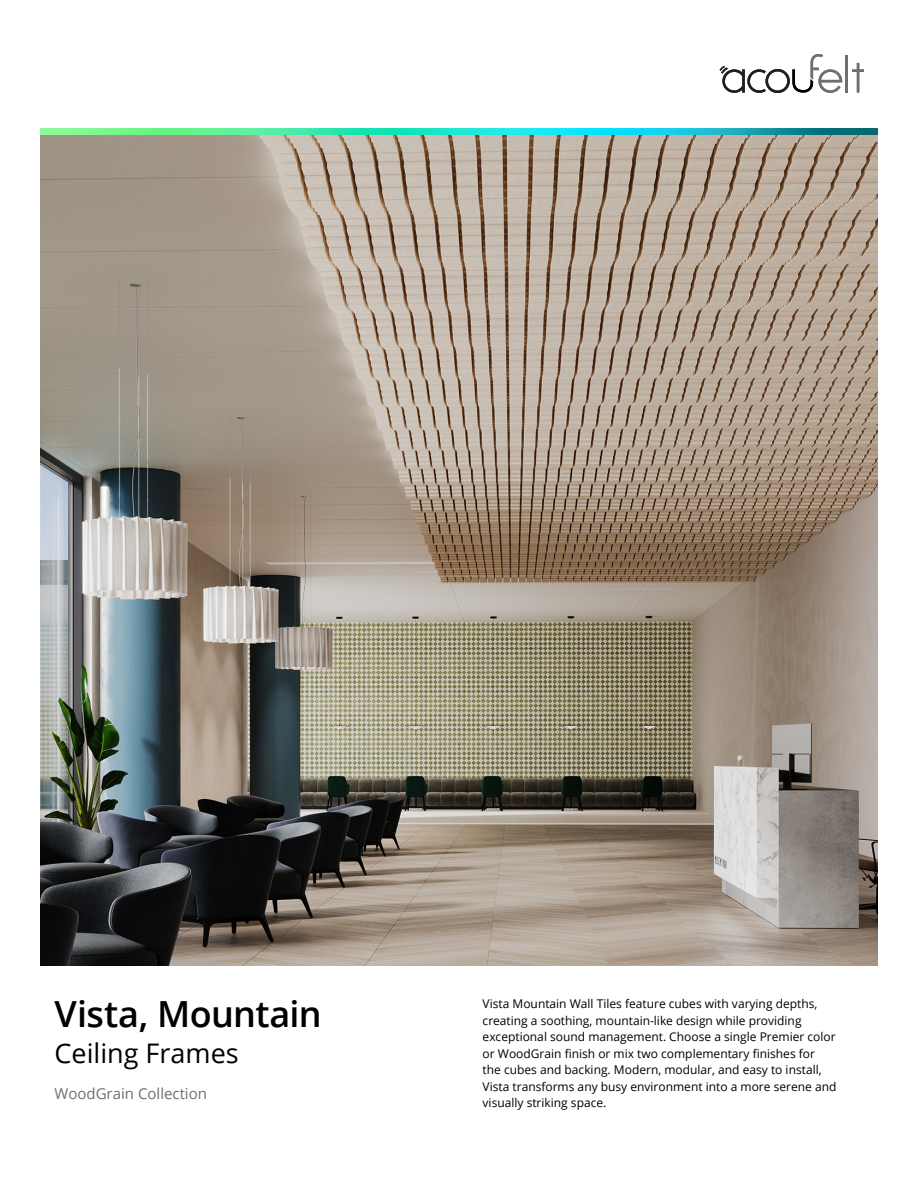
<style>
.page{position:relative;width:918px;height:1188px;background:#fff}
.page>*{position:absolute;margin:0;border:0;box-sizing:border-box;transform-origin:0 0}
.t1{font:600 36px "Open Sans";letter-spacing:-.015em;color:#000}
.t2{font:27px "Open Sans";color:#000}
.t3{font:15px "Open Sans";color:#6e6f71}
.t4{font:12px/16.5px "Open Sans";color:#000}
</style>
<div class="page">
<img style="left:40px;top:135px;width:838px;height:830px">
<img style="left:40px;top:128px;width:838px;height:7px">
<hr style="left:846px;top:56px;width:2px;height:37px;background:#6e6f71">
<svg style="left:852px;top:63px;width:12px;height:30px"></svg>
<svg style="left:720px;top:54px;width:122px;height:39px"></svg>
<h1 class="t1" style="left:55px;top:989px;width:269px">Vista, Mountain</h1>
<h2 class="t2" style="left:55px;top:1034px;width:186px">Ceiling Frames</h2>
<p class="t3" style="left:55px;top:1083px;width:154px">WoodGrain Collection</p>
<p class="t4" style="left:483px;top:995px;width:355px">Vista Mountain Wall Tiles feature cubes with varying depths, creating a soothing, mountain-like design while providing exceptional sound management. Choose a single Premier color or WoodGrain finish or mix two complementary finishes for<br>the cubes and backing. Modern, modular, and easy to install, Vista transforms any busy environment into a more serene and visually striking space.</p>
</div>
